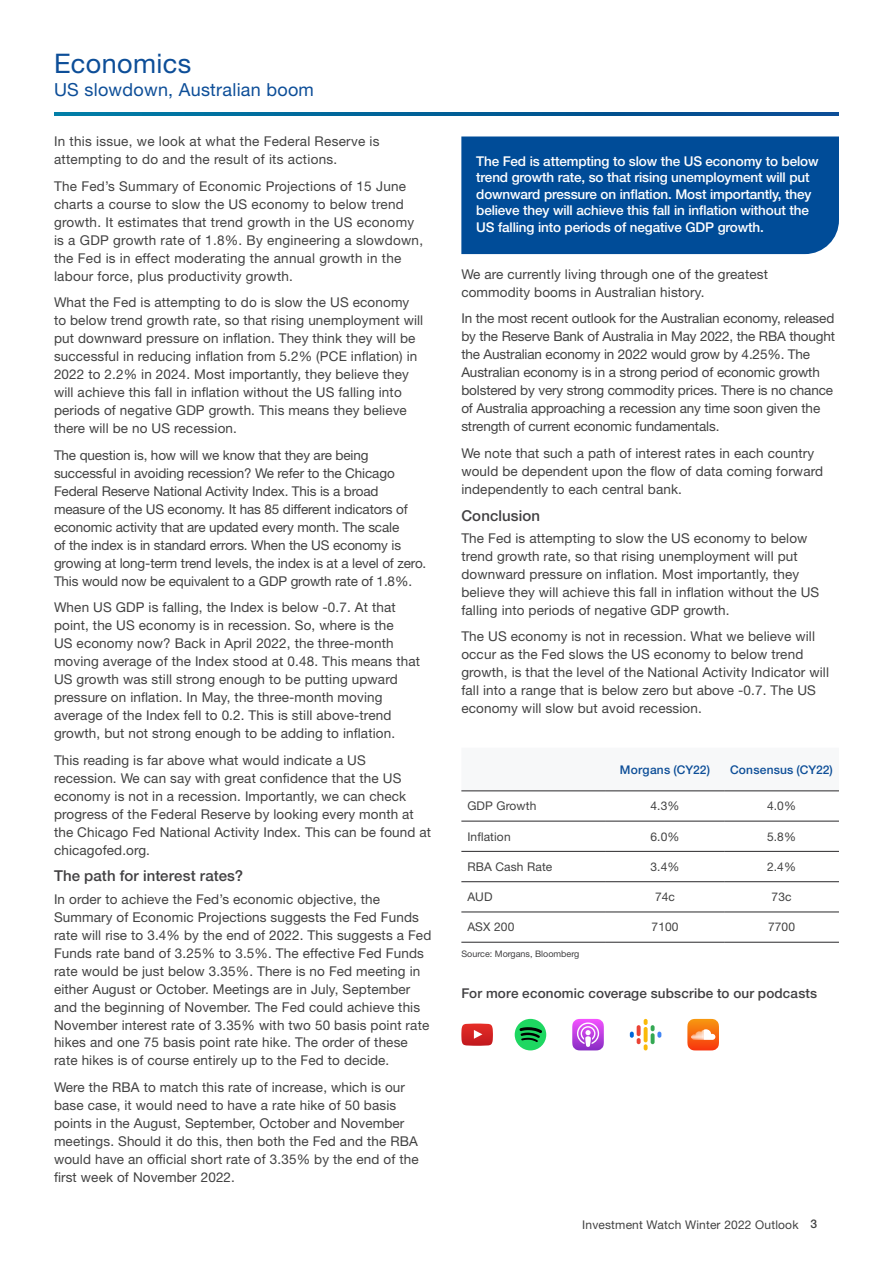
<style>
.page{position:relative;width:893px;height:1263px;background:#fff}
.page>*{position:absolute;margin:0;border:0;box-sizing:border-box;transform-origin:0 0}
.t1{font:27px "Helvetica Neue LT Std";letter-spacing:.015em;color:#0d4e98}
.t2{font:18px "Helvetica Neue LT Std";letter-spacing:.015em;color:#0d4e98}
.t3{font:500 15px "Helvetica Neue LT Std";letter-spacing:.005em;color:#414042}
.t4{font:13.5px/18px "Helvetica Neue LT Std";letter-spacing:.01em;color:#424242}
.t5{font:13.5px/18px "Helvetica Neue LT Std";letter-spacing:-.01em;color:#424242}
.t6{font:500 13.5px/16.5px "Helvetica Neue LT Std";letter-spacing:-.01em;color:#fff}
.t7{font:500 13.5px "Helvetica Neue LT Std";letter-spacing:.01em;color:#414042}
.t8{font:12px "Helvetica Neue LT Std";letter-spacing:.01em;color:#424242}
.t9{font:500 12px "Helvetica Neue LT Std";letter-spacing:.015em;color:#0d4e98}
.t10{font:9px "Helvetica Neue LT Std";color:#414042}
.s1{font-weight:500}
</style>
<div class="page">
<svg style="left:54px;top:112px;width:785px;height:3px;background:#026098"></svg>
<svg style="left:572px;top:1019px;width:32px;height:31px"></svg>
<svg style="left:687px;top:1019px;width:32px;height:31px"></svg>
<svg style="left:630px;top:1019px;width:31px;height:31px"></svg>
<svg style="left:651px;top:1033px;width:4px;height:11px"></svg>
<svg style="left:644px;top:1027px;width:4px;height:15px"></svg>
<div style="left:515px;top:1019px;width:31px;height:31px;background:#1ed761;border-radius:50%"></div>
<svg style="left:520px;top:1027px;width:22px;height:15px"></svg>
<svg style="left:461px;top:1023px;width:32px;height:23px"></svg>
<div style="left:461px;top:136px;width:378px;height:118px;background:#004c98"></div>
<hr style="left:461px;top:790px;width:145px;height:1px;background:#414042">
<hr style="left:606px;top:790px;width:118px;height:1px;background:#414042">
<hr style="left:724px;top:790px;width:115px;height:1px;background:#414042">
<hr style="left:461px;top:820px;width:145px;height:2px;background:#414042">
<hr style="left:606px;top:820px;width:118px;height:2px;background:#414042">
<hr style="left:724px;top:820px;width:115px;height:2px;background:#414042">
<hr style="left:461px;top:851px;width:145px;height:1px;background:#414042">
<hr style="left:606px;top:851px;width:118px;height:1px;background:#414042">
<hr style="left:724px;top:851px;width:115px;height:1px;background:#414042">
<hr style="left:461px;top:881px;width:145px;height:1px;background:#414042">
<hr style="left:606px;top:881px;width:118px;height:1px;background:#414042">
<hr style="left:724px;top:881px;width:115px;height:1px;background:#414042">
<hr style="left:461px;top:911px;width:145px;height:1px;background:#414042">
<hr style="left:606px;top:911px;width:118px;height:1px;background:#414042">
<hr style="left:724px;top:911px;width:115px;height:1px;background:#414042">
<hr style="left:461px;top:942px;width:145px;height:1px;background:#414042">
<hr style="left:606px;top:942px;width:118px;height:1px;background:#414042">
<hr style="left:724px;top:942px;width:115px;height:1px;background:#414042">
<h1 class="t1" style="left:54px;top:48px;width:139px">Economics</h1>
<h2 class="t2" style="left:54px;top:79px;width:261px">US slowdown, Australian boom</h2>
<p class="t4" style="left:54px;top:132px;width:327px">In this issue, we look at what the Federal Reserve is attempting to do and the result of its actions.</p>
<p class="t4" style="left:54px;top:177px;width:371px">The Fed’s Summary of Economic Projections of 15 June charts a course to slow the US economy to below trend growth. It estimates that trend growth in the US economy is a GDP growth rate of 1.8%. By engineering a slowdown, the Fed is in effect moderating the annual growth in the labour force, plus productivity growth.</p>
<p class="t4" style="left:54px;top:293px;width:371px">What the Fed is attempting to do is slow the US economy to below trend growth rate, so that rising unemployment will put downward pressure on inflation. They think they will be successful in reducing inflation from 5.2% (PCE inflation) in 2022 to 2.2% in 2024. Most importantly, they believe they will achieve this fall in inflation without the US falling into periods of negative GDP growth. This means they believe there will be no US recession.</p>
<p class="t5" style="left:54px;top:446px;width:374px">The question is, how will we know that they are being successful in avoiding recession? We refer to the Chicago Federal Reserve National Activity Index. This is a broad measure of the US economy. It has 85 different indicators of economic activity that are updated every month. The scale<br>of the index is in standard errors. When the US economy is growing at long-term trend levels, the index is at a level of zero.<br>This would now be equivalent to a GDP growth rate of 1.8%.</p>
<p class="t4" style="left:54px;top:598px;width:368px">When US GDP is falling, the Index is below -0.7. At that point, the US economy is in recession. So, where is the<br>US economy now? Back in April 2022, the three-month moving average of the Index stood at 0.48. This means that US growth was still strong enough to be putting upward pressure on inflation. In May, the three-month moving average of the Index fell to 0.2. This is still above-trend growth, but not strong enough to be adding to inflation.</p>
<p class="t4" style="left:54px;top:751px;width:379px">This reading is far above what would indicate a US recession. We can say with great confidence that the US economy is not in a recession. Importantly, we can check progress of the Federal Reserve by looking every month at the Chicago Fed National Activity Index. This can be found at chicagofed.org.</p>
<p class="t3" style="left:54px;top:867px;width:191px">The path for interest rates?</p>
<p class="t4" style="left:54px;top:889px;width:379px">In order to achieve the Fed’s economic objective, the Summary of Economic Projections suggests the Fed Funds rate will rise to 3.4% by the end of 2022. This suggests a Fed Funds rate band of 3.25% to 3.5%. The effective Fed Funds rate would be just below 3.35%. There is no Fed meeting in either August or October. Meetings are in July, September and the beginning of November. The Fed could achieve this November interest rate of 3.35% with two 50 basis point rate hikes and one 75 basis point rate hike. The order of these rate hikes is of course entirely up to the Fed to decide.</p>
<p class="t4" style="left:54px;top:1078px;width:366px">Were the RBA to match this rate of increase, which is our base case, it would need to have a rate hike of 50 basis points in the August, September, October and November meetings. Should it do this, then both the Fed and the RBA would have an official short rate of 3.35% by the end of the first week of November 2022.</p>
<p class="t6" style="left:476px;top:152px;width:344px">The Fed is attempting to slow the US economy to below trend growth rate, so that rising unemployment will put downward pressure on inflation. Most importantly, they believe they will achieve this fall in inflation without the US falling into periods of negative GDP growth.</p>
<p class="t4" style="left:461px;top:265px;width:308px">We are currently living through one of the greatest commodity booms in Australian history.</p>
<p class="t5" style="left:461px;top:309px;width:375px">In the most recent outlook for the Australian economy, released by the Reserve Bank of Australia in May 2022, the RBA thought the Australian economy in 2022 would grow by 4.25%. The Australian economy is in a strong period of economic growth bolstered by very strong commodity prices. There is no chance of Australia approaching a recession any time soon given the strength of current economic fundamentals.</p>
<p class="t4" style="left:461px;top:444px;width:363px">We note that such a path of interest rates in each country would be dependent upon the flow of data coming forward independently to each central bank.</p>
<p class="t3" style="left:461px;top:506px;width:80px">Conclusion</p>
<p class="t4" style="left:461px;top:529px;width:359px">The Fed is attempting to slow the US economy to below trend growth rate, so that rising unemployment will put downward pressure on inflation. Most importantly, they believe they will achieve this fall in inflation without the US falling into periods of negative GDP growth.</p>
<p class="t4" style="left:461px;top:627px;width:369px">The US economy is not in recession. What we believe will occur as the Fed slows the US economy to below trend growth, is that the level of the National Activity Indicator will fall into a range that is below zero but above -0.7. The US economy will slow but avoid recession.</p>
<p class="t9" style="left:620px;top:762px;width:92px">Morgans (CY22)</p>
<p class="t9" style="left:730px;top:762px;width:104px">Consensus (CY22)</p>
<p class="t8" style="left:467px;top:799px;width:71px">GDP Growth</p>
<p class="t8" style="left:650px;top:799px;width:31px">4.3%</p>
<p class="t8" style="left:767px;top:799px;width:31px">4.0%</p>
<p class="t8" style="left:467px;top:829px;width:45px">Inflation</p>
<p class="t8" style="left:650px;top:829px;width:31px">6.0%</p>
<p class="t8" style="left:767px;top:829px;width:31px">5.8%</p>
<p class="t8" style="left:467px;top:859px;width:86px">RBA Cash Rate</p>
<p class="t8" style="left:650px;top:859px;width:31px">3.4%</p>
<p class="t8" style="left:767px;top:859px;width:31px">2.4%</p>
<p class="t8" style="left:467px;top:890px;width:27px">AUD</p>
<p class="t8" style="left:655px;top:890px;width:22px">74c</p>
<p class="t8" style="left:771px;top:890px;width:22px">73c</p>
<p class="t8" style="left:467px;top:920px;width:48px">ASX 200</p>
<p class="t8" style="left:651px;top:920px;width:29px">7100</p>
<p class="t8" style="left:768px;top:920px;width:29px">7700</p>
<p class="t10" style="left:461px;top:949px;width:120px">Source: Morgans, Bloomberg</p>
<p class="t7" style="left:461px;top:985px;width:357px">For more economic coverage subscribe to our podcasts</p>
<p class="t8" style="left:582px;top:1218px;width:236px">Investment Watch Winter 2022 Outlook <span class="s1">3</span></p>
</div>
